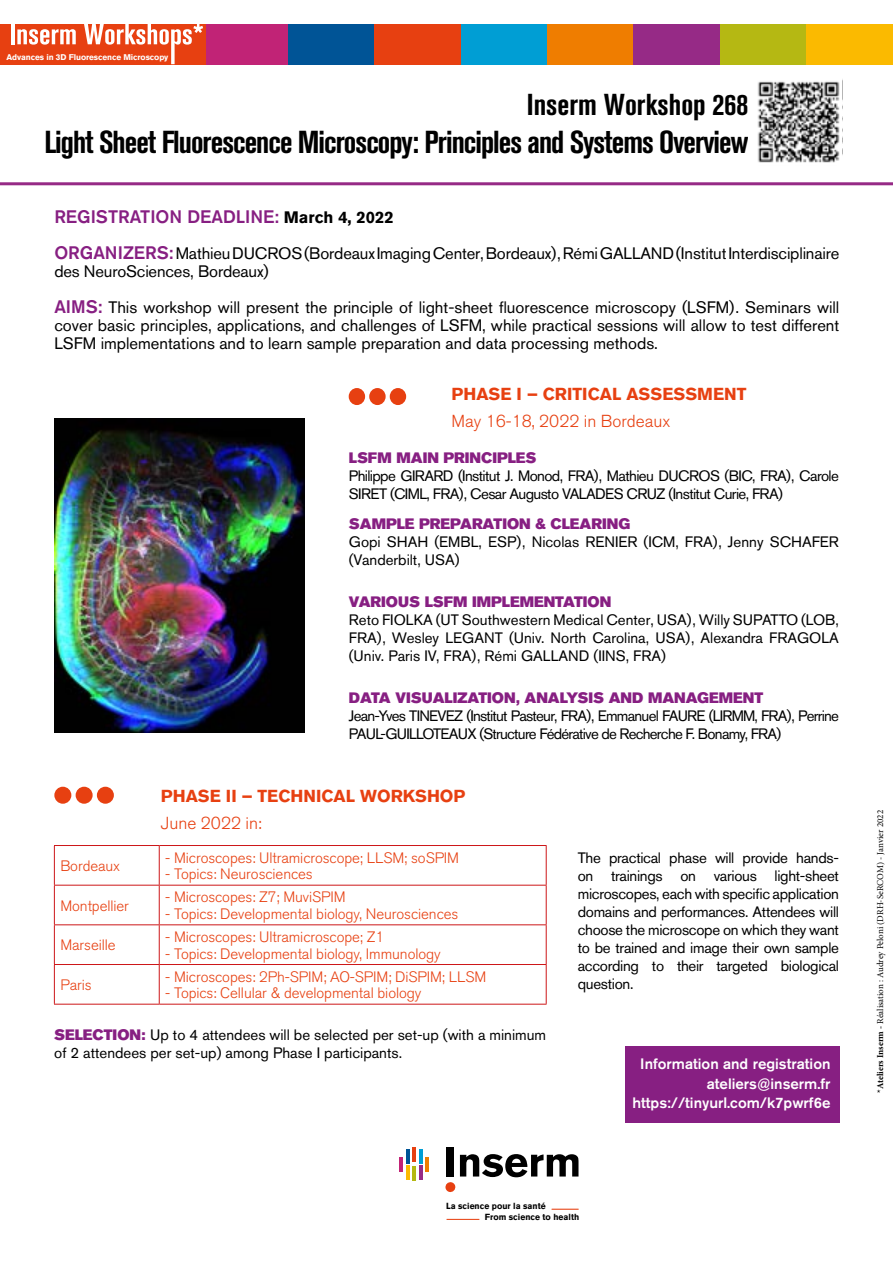
<style>
.page{position:relative;width:893px;height:1263px;background:#fff}
.page>*{position:absolute;margin:0;border:0;box-sizing:border-box;transform-origin:0 0}
.t1{font:700 condensed 31.5px "Akzidenz Grotesk BQ";letter-spacing:-.03em;color:#000}
.t2{font:700 condensed 30px "Akzidenz Grotesk BQ";color:#000}
.t3{font:500 18px "Akzidenz Grotesk BQ";color:#871f82}
.t4{font:700 17.25px "Akzidenz Grotesk BQ";color:#e74011}
.t5{font:300 17.25px "Akzidenz Grotesk BQ";color:#e74011}
.t6{font:16.5px/18px "Akzidenz Grotesk BQ";letter-spacing:-.01em;color:#000}
.t7{font:15px/18px "Akzidenz Grotesk BQ";letter-spacing:-.02em;color:#000;text-align:justify}
.t8{font:300 15px "Akzidenz Grotesk BQ";letter-spacing:-.005em;color:#e74011}
.t9{font:15px/18px "Akzidenz Grotesk BQ";color:#000}
.t10{font:15px/18px "Akzidenz Grotesk BQ";letter-spacing:-.05em;color:#000}
.t11{font:15px/18px "Akzidenz Grotesk BQ";letter-spacing:-.04em;color:#000}
.t12{font:15px "Akzidenz Grotesk BQ Super";color:#871f82}
.t13{font:500 15px/19.5px "Akzidenz Grotesk BQ";color:#fff;text-align:right}
.t14{font:9px "Minion Pro";color:#000}
.t15{font:700 8.85px/10.2px "Akzidenz Grotesk BQ";color:#000}
.t16{font:700 8.25px "Akzidenz Grotesk BQ";letter-spacing:-.01em;color:#fff}
.s1{font-weight:700;font-size:16.5px;color:#000}
.s2{font-weight:500;font-size:18px;color:#871f82}
.s3{font-family:"Akzidenz Grotesk BQ Super";color:#871f82}
.s4{font-weight:700}
</style>
<div class="page">
<svg style="left:0;top:64px;width:893px;height:121px"></svg>
<div style="left:202px;top:24px;width:86px;height:40px;background:#c12376"></div>
<div style="left:0;top:24px;width:206px;height:40px;background:#e74011"></div>
<div style="left:288px;top:24px;width:87px;height:40px;background:#005496"></div>
<div style="left:375px;top:24px;width:86px;height:40px;background:#e74011"></div>
<div style="left:461px;top:24px;width:86px;height:40px;background:#009ed4"></div>
<div style="left:547px;top:24px;width:87px;height:40px;background:#ef7d00"></div>
<div style="left:634px;top:24px;width:86px;height:40px;background:#962a86"></div>
<div style="left:720px;top:24px;width:87px;height:40px;background:#b5b813"></div>
<div style="left:807px;top:24px;width:86px;height:40px;background:#fbba00"></div>
<div style="left:349px;top:388px;width:16px;height:17px;background:#e74011;border-radius:50%"></div>
<div style="left:390px;top:388px;width:16px;height:17px;background:#e74011;border-radius:50%"></div>
<div style="left:369px;top:388px;width:17px;height:17px;background:#e74011;border-radius:50%"></div>
<div style="left:54px;top:787px;width:17px;height:17px;background:#e74011;border-radius:50%"></div>
<div style="left:97px;top:787px;width:17px;height:17px;background:#e74011;border-radius:50%"></div>
<div style="left:76px;top:787px;width:17px;height:17px;background:#e74011;border-radius:50%"></div>
<hr style="left:11px;top:24px;width:4px;height:20px;background:#fff">
<svg style="left:17px;top:29px;width:59px;height:16px"></svg>
<svg style="left:84px;top:24px;width:119px;height:40px"></svg>
<img style="left:55px;top:418px;width:249px;height:314px">
<div style="left:447px;top:1147px;width:7px;height:29px;background:#000"></div>
<svg style="left:445px;top:1154px;width:133px;height:38px"></svg>
<hr style="left:425px;top:1157px;width:4px;height:15px;background:#ef7d00">
<hr style="left:419px;top:1148px;width:3px;height:15px;background:#009ed4">
<hr style="left:419px;top:1165px;width:3px;height:15px;background:#962a86">
<hr style="left:412px;top:1147px;width:4px;height:15px;background:#e74011">
<hr style="left:412px;top:1166px;width:4px;height:15px;background:#b5b813">
<hr style="left:406px;top:1148px;width:4px;height:15px;background:#005496">
<hr style="left:406px;top:1165px;width:4px;height:15px;background:#fbba00">
<hr style="left:399px;top:1157px;width:4px;height:15px;background:#c12376">
<svg style="left:552px;top:1209px;width:27px;height:1px"></svg>
<hr style="left:447px;top:1219px;width:32px;height:1px;background:#e74011">
<div style="left:625px;top:1046px;width:214px;height:76px;background:#871f82"></div>
<img style="left:748px;top:69px;width:104px;height:104px">
<img style="left:756px;top:79px;width:86px;height:86px">
<hr style="left:54px;top:845px;width:105px;height:1px;background:#cd1719">
<hr style="left:54px;top:846px;width:1px;height:39px;background:#cd1719">
<hr style="left:159px;top:845px;width:388px;height:1px;background:#cd1719">
<hr style="left:159px;top:846px;width:1px;height:39px;background:#cd1719">
<hr style="left:546px;top:846px;width:1px;height:39px;background:#cd1719">
<hr style="left:54px;top:885px;width:105px;height:1px;background:#cd1719">
<hr style="left:54px;top:885px;width:1px;height:39px;background:#cd1719">
<hr style="left:159px;top:885px;width:388px;height:1px;background:#cd1719">
<hr style="left:159px;top:885px;width:1px;height:39px;background:#cd1719">
<hr style="left:546px;top:885px;width:1px;height:39px;background:#cd1719">
<hr style="left:54px;top:924px;width:105px;height:1px;background:#cd1719">
<hr style="left:54px;top:925px;width:1px;height:39px;background:#cd1719">
<hr style="left:159px;top:924px;width:388px;height:1px;background:#cd1719">
<hr style="left:159px;top:925px;width:1px;height:39px;background:#cd1719">
<hr style="left:546px;top:925px;width:1px;height:39px;background:#cd1719">
<hr style="left:54px;top:964px;width:105px;height:1px;background:#cd1719">
<hr style="left:54px;top:965px;width:1px;height:39px;background:#cd1719">
<hr style="left:159px;top:964px;width:388px;height:1px;background:#cd1719">
<hr style="left:159px;top:965px;width:1px;height:39px;background:#cd1719">
<hr style="left:546px;top:965px;width:1px;height:39px;background:#cd1719">
<hr style="left:54px;top:1004px;width:105px;height:1px;background:#cd1719">
<hr style="left:159px;top:1004px;width:388px;height:1px;background:#cd1719">
<p class="t16" style="left:6px;top:52px;width:164px">Advances in 3D Fluorescence Microscopy</p>
<h2 class="t2" style="left:527px;top:88px;width:223px">Inserm Workshop 268</h2>
<h1 class="t1" style="left:44px;top:124px;width:705px">Light Sheet Fluorescence Microscopy: Principles and Systems Overview</h1>
<p class="t3" style="left:54px;top:205px;width:341px">REGISTRATION DEADLINE: <span class="s1">March 4, 2022</span></p>
<p class="t6" style="left:54px;top:244px;width:786px"><span class="s2">ORGANIZERS:</span> Mathieu DUCROS (Bordeaux Imaging Center, Bordeaux), Rémi GALLAND (Institut Interdisciplinaire des NeuroSciences, Bordeaux)</p>
<p class="t6" style="left:54px;top:298px;width:786px;text-align:justify"><span class="s2">AIMS:</span> This workshop will present the principle of light-sheet fluorescence microscopy (LSFM). Seminars will cover basic principles, applications, and challenges of LSFM, while practical sessions will allow to test different LSFM implementations and to learn sample preparation and data processing methods.</p>
<p class="t4" style="left:451px;top:384px;width:296px">PHASE I – CRITICAL ASSESSMENT</p>
<p class="t5" style="left:451px;top:411px;width:220px">May 16-18, 2022 in Bordeaux</p>
<p class="t12" style="left:349px;top:449px;width:189px">LSFM MAIN PRINCIPLES</p>
<p class="t11" style="left:349px;top:467px;width:492px">Philippe GIRARD (Institut J. Monod, FRA), Mathieu DUCROS (BIC, FRA), Carole<br>SIRET (CIML, FRA), Cesar Augusto VALADES CRUZ (Institut Curie, FRA)</p>
<p class="t12" style="left:349px;top:515px;width:283px">SAMPLE PREPARATION &amp; CLEARING</p>
<p class="t9" style="left:349px;top:533px;width:492px">Gopi SHAH (EMBL, ESP), Nicolas RENIER (ICM, FRA), Jenny SCHAFER (Vanderbilt, USA)</p>
<p class="t12" style="left:349px;top:593px;width:264px">VARIOUS LSFM IMPLEMENTATION</p>
<p class="t7" style="left:349px;top:611px;width:492px">Reto FIOLKA (UT Southwestern Medical Center, USA), Willy SUPATTO (LOB, FRA), Wesley LEGANT (Univ. North Carolina, USA), Alexandra FRAGOLA (Univ. Paris IV, FRA), Rémi GALLAND (IINS, FRA)</p>
<p class="t12" style="left:349px;top:689px;width:416px">DATA VISUALIZATION, ANALYSIS AND MANAGEMENT</p>
<p class="t10" style="left:349px;top:707px;width:492px">Jean-Yves TINEVEZ (Institut Pasteur, FRA), Emmanuel FAURE (LIRMM, FRA), Perrine<br>PAUL-GUILLOTEAUX (Structure Fédérative de Recherche F. Bonamy, FRA)</p>
<p class="t4" style="left:161px;top:786px;width:306px">PHASE II – TECHNICAL WORKSHOP</p>
<p class="t5" style="left:161px;top:813px;width:102px">June 2022 in:</p>
<p class="t8" style="left:60px;top:857px;width:61px">Bordeaux</p>
<p class="t8" style="left:165px;top:849px;width:295px">- Microscopes: Ultramicroscope; LLSM; soSPIM</p>
<p class="t8" style="left:165px;top:865px;width:149px">- Topics: Neurosciences</p>
<p class="t8" style="left:60px;top:897px;width:70px">Montpellier</p>
<p class="t8" style="left:165px;top:889px;width:182px">- Microscopes: Z7; MuviSPIM</p>
<p class="t8" style="left:165px;top:905px;width:295px">- Topics: Developmental biology, Neurosciences</p>
<p class="t8" style="left:60px;top:937px;width:57px">Marseille</p>
<p class="t8" style="left:165px;top:928px;width:220px">- Microscopes: Ultramicroscope; Z1</p>
<p class="t8" style="left:165px;top:945px;width:277px">- Topics: Developmental biology, Immunology</p>
<p class="t8" style="left:60px;top:976px;width:33px">Paris</p>
<p class="t8" style="left:165px;top:968px;width:323px">- Microscopes: 2Ph-SPIM; AO-SPIM; DiSPIM; LLSM</p>
<p class="t8" style="left:165px;top:984px;width:258px">- Topics: Cellular &amp; developmental biology</p>
<p class="t9" style="left:54px;top:1026px;width:493px"><span class="s3">SELECTION:</span> Up to 4 attendees will be selected per set-up (with a minimum of 2 attendees per set-up) among Phase I participants.</p>
<p class="t7" style="left:578px;top:849px;width:263px">The practical phase will provide hands&shy;on trainings on various light-sheet microscopes, each with specific application domains and performances. Attendees will choose the microscope on which they want to be trained and image their own sample according to their targeted biological question.</p>
<p class="t13" style="left:632px;top:1054px;width:200px">Information and registration ateliers@inserm.fr https://tinyurl.com/k7pwrf6e</p>
<p class="t15" style="left:485px;top:1201px;width:96px;text-indent:-39px">La science pour la santé<br>From science to health</p>
<p class="t14" style="left:874px;top:1093px;width:284px;rotate:-90deg"><span class="s4">*Ateliers Inserm -</span> Réalisation : Audrey Peloni (DRH-SeRCOM) - Janvier 2022</p>
</div>
